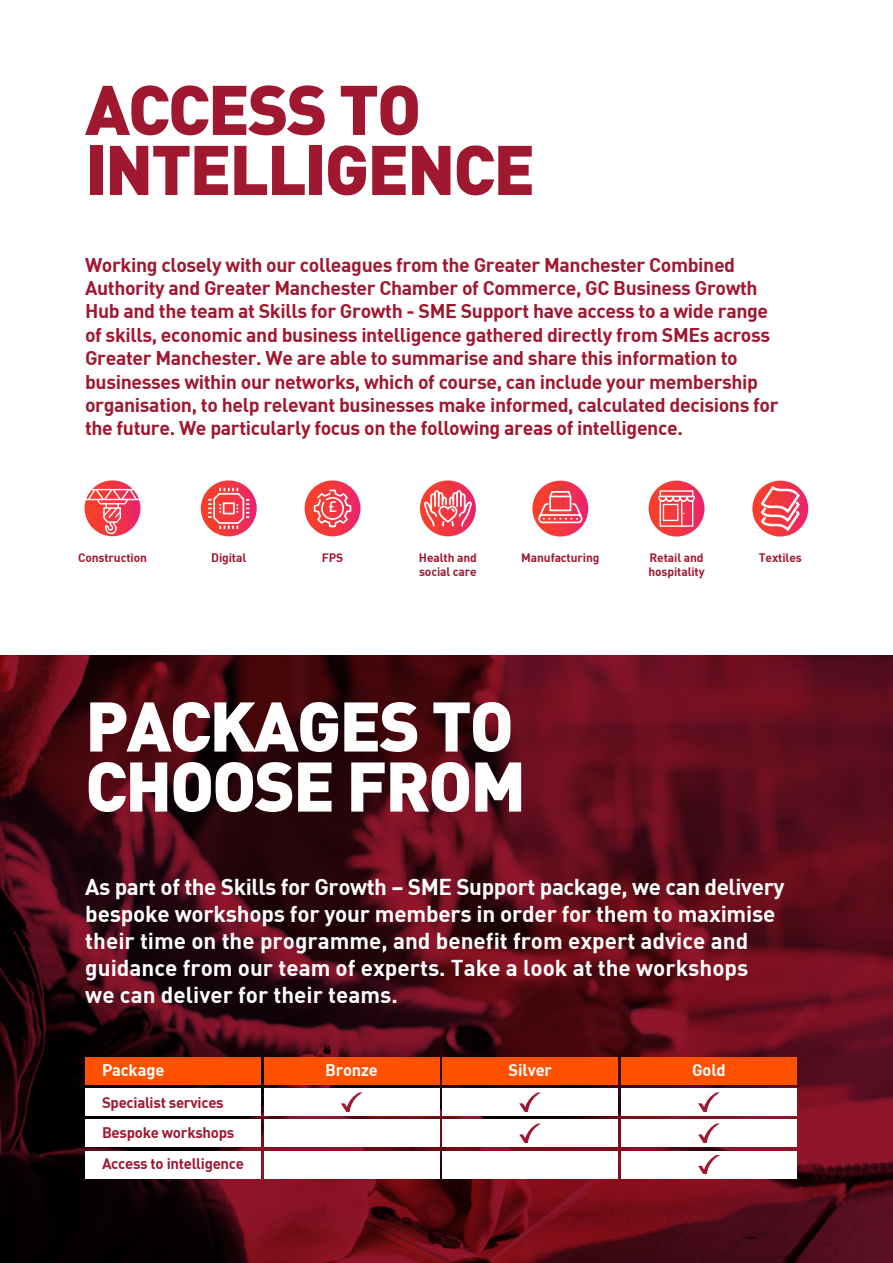
<style>
.page{position:relative;width:893px;height:1263px;background:#fff}
.page>*{position:absolute;margin:0;border:0;box-sizing:border-box;transform-origin:0 0}
.t1{font:900 69px/60px "DIN";letter-spacing:-.03em;color:#a01830}
.t2{font:900 69px/60px "DIN";letter-spacing:-.03em;color:#fff}
.t3{font:22.5px/27px "DIN Bold";color:#fff}
.t4{font:19.5px/23.4px "DIN Bold";letter-spacing:-.02em;color:#a01830}
.t5{font:16.5px "DIN Bold";letter-spacing:-.01em;color:#fff}
.t6{font:500 15.15px "DIN";color:#fff}
.t7{font:15px/30.8px "DIN Bold";letter-spacing:-.02em;color:#a01830}
.t8{font:12px/14.4px "DIN Bold";letter-spacing:-.01em;color:#a01830}
</style>
<div class="page">
<svg style="left:0;top:655px;width:893px;height:608px;background:#4e0b15"></svg>
<svg style="left:201px;top:480px;width:56px;height:56px"></svg>
<svg style="left:305px;top:480px;width:55px;height:56px"></svg>
<svg style="left:752px;top:481px;width:56px;height:55px"></svg>
<div style="left:649px;top:481px;width:55px;height:55px;background:linear-gradient(to right,#f94523,#eb2666);border-radius:28px"></div>
<svg style="left:532px;top:481px;width:56px;height:55px"></svg>
<svg style="left:420px;top:480px;width:56px;height:56px"></svg>
<div style="left:85px;top:1057px;width:176px;height:27px;background:#ff5100"></div>
<div style="left:85px;top:1088px;width:176px;height:28px;background:#fff"></div>
<div style="left:85px;top:1119px;width:176px;height:28px;background:#fff"></div>
<div style="left:85px;top:1151px;width:176px;height:27px;background:#fff"></div>
<div style="left:442px;top:1057px;width:176px;height:27px;background:#ff5100"></div>
<div style="left:442px;top:1088px;width:176px;height:28px;background:#fff"></div>
<div style="left:442px;top:1119px;width:176px;height:28px;background:#fff"></div>
<div style="left:442px;top:1151px;width:176px;height:27px;background:#fff"></div>
<div style="left:264px;top:1057px;width:176px;height:27px;background:#ff5100"></div>
<div style="left:264px;top:1088px;width:176px;height:28px;background:#fff"></div>
<div style="left:264px;top:1119px;width:176px;height:28px;background:#fff"></div>
<div style="left:264px;top:1151px;width:176px;height:27px;background:#fff"></div>
<div style="left:621px;top:1057px;width:176px;height:27px;background:#ff5100"></div>
<div style="left:621px;top:1088px;width:176px;height:28px;background:#fff"></div>
<div style="left:621px;top:1119px;width:176px;height:28px;background:#fff"></div>
<div style="left:621px;top:1151px;width:176px;height:27px;background:#fff"></div>
<svg style="left:341px;top:1092px;width:22px;height:19px"></svg>
<svg style="left:519px;top:1092px;width:22px;height:19px"></svg>
<svg style="left:698px;top:1092px;width:22px;height:19px"></svg>
<svg style="left:519px;top:1123px;width:22px;height:20px"></svg>
<svg style="left:698px;top:1123px;width:22px;height:20px"></svg>
<svg style="left:698px;top:1155px;width:22px;height:19px"></svg>
<svg style="left:206px;top:486px;width:45px;height:45px;background:#f4616b"></svg>
<svg style="left:85px;top:480px;width:55px;height:56px"></svg>
<svg style="left:87px;top:488px;width:51px;height:48px"></svg>
<hr style="left:91px;top:489px;width:43px;height:1px;background:#fff">
<hr style="left:85px;top:499px;width:56px;height:1px;background:#fff">
<svg style="left:761px;top:486px;width:38px;height:44px"></svg>
<svg style="left:537px;top:490px;width:46px;height:34px;background:#f56771"></svg>
<svg style="left:423px;top:489px;width:50px;height:38px"></svg>
<svg style="left:313px;top:489px;width:39px;height:39px;background:#f5626b"></svg>
<svg style="left:658px;top:490px;width:37px;height:37px"></svg>
<h1 class="t1" style="left:85px;top:76px;width:452px">ACCESS TO<br>INTELLIGENCE</h1>
<p class="t4" style="left:85px;top:252px;width:695px">Working closely with our colleagues from the Greater Manchester Combined Authority and Greater Manchester Chamber of Commerce, GC Business Growth Hub and the team at Skills for Growth - SME Support have access to a wide range of skills, economic and business intelligence gathered directly from SMEs across Greater Manchester. We are able to summarise and share this information to businesses within our networks, which of course, can include your membership organisation, to help relevant businesses make informed, calculated decisions for the future. We particularly focus on the following areas of intelligence.</p>
<p class="t6" style="left:328px;top:497px;width:10px">£</p>
<p class="t8" style="left:78px;top:549px;width:70px">Construction</p>
<p class="t8" style="left:419px;top:549px;width:59px">Health and</p>
<p class="t8" style="left:521px;top:550px;width:80px">Manufacturing</p>
<p class="t8" style="left:419px;top:564px;width:59px">social care</p>
<p class="t8" style="left:322px;top:549px;width:23px">FPS</p>
<p class="t8" style="left:759px;top:550px;width:44px">Textiles</p>
<p class="t8" style="left:211px;top:549px;width:37px">Digital</p>
<p class="t8" style="left:648px;top:550px;width:58px">Retail and hospitality</p>
<h1 class="t2" style="left:85px;top:693px;width:442px">PACKAGES TO<br>CHOOSE FROM</h1>
<p class="t3" style="left:85px;top:872px;width:701px">As part of the Skills for Growth – SME Support package, we can delivery bespoke workshops for your members in order for them to maximise their time on the programme, and benefit from expert advice and guidance from our team of experts. Take a look at the workshops<br>we can deliver for their teams.</p>
<p class="t5" style="left:102px;top:1060px;width:64px">Package</p>
<p class="t7" style="left:102px;top:1086px;width:143px">Specialist services<br>Bespoke workshops<br>Access to intelligence</p>
<p class="t5" style="left:325px;top:1059px;width:54px">Bronze</p>
<p class="t5" style="left:509px;top:1059px;width:45px">Silver</p>
<p class="t5" style="left:692px;top:1059px;width:35px">Gold</p>
</div>
